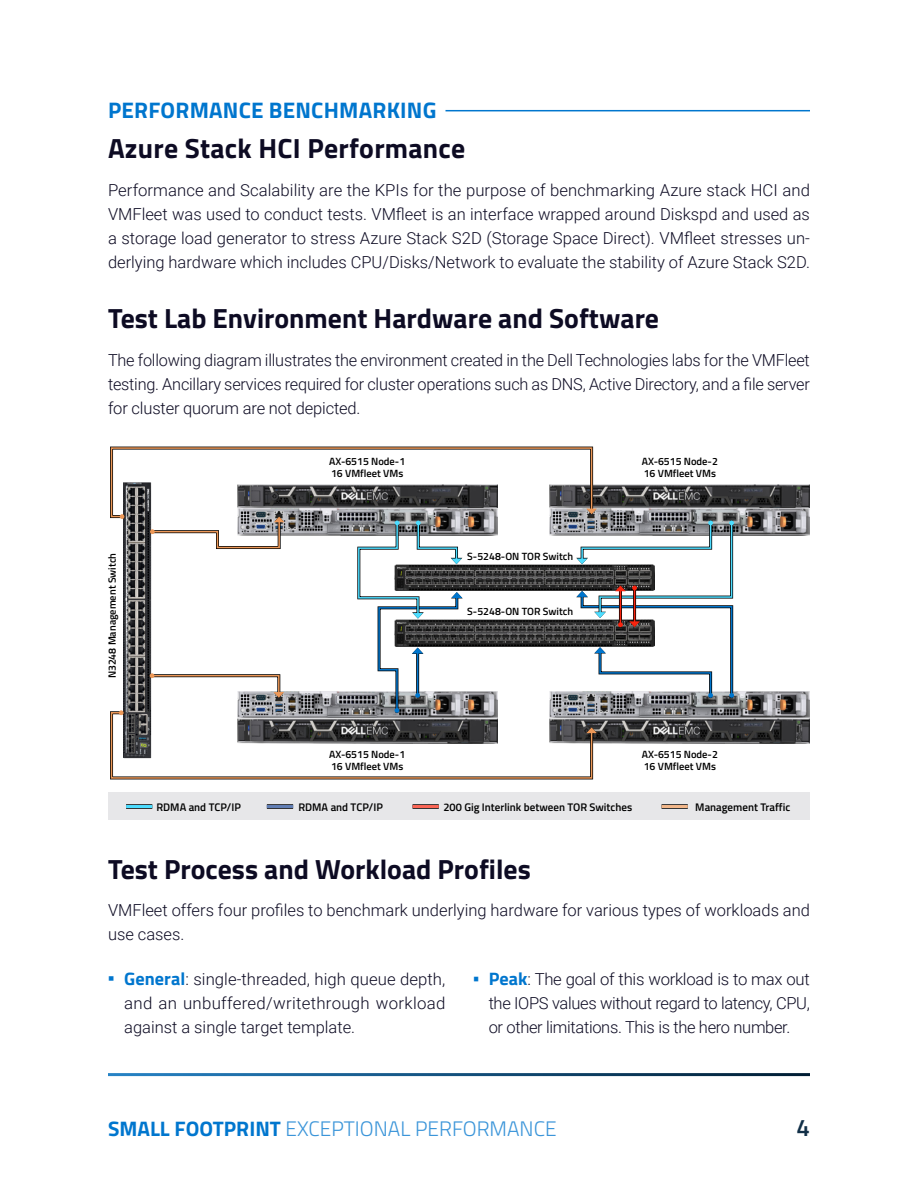
<style>
.page{position:relative;width:918px;height:1188px;background:#fff}
.page>*{position:absolute;margin:0;border:0;box-sizing:border-box;transform-origin:0 0}
.t1{font:700 27.75px "Titillium Web";color:#0d0b23}
.t2{font:600 24px "Titillium Web";color:#112f47}
.t3{font:700 22.5px "Titillium Web";letter-spacing:.01em;color:#0076ce}
.t4{font:300 21px "Titillium Web";color:#3b95d9}
.t5{font:300 16.5px/24px "Roboto";color:#0d0b23;text-align:justify}
.t6{font:600 10.95px "Titillium Web";color:#000}
.t7{font:600 10.5px/12px "Titillium Web";color:#000}
.s1{font-family:"Titillium Web";font-weight:900;color:#0076ce}
.s2{font-family:"Titillium Web";font-weight:700;font-size:18px;color:#0076ce}
.s3{font-family:"Titillium Web";font-weight:700;color:#0076ce}
.s4{font-weight:700;color:#0076ce}
</style>
<div class="page">
<img style="left:735px;top:692px;width:75px;height:51px">
<hr style="left:446px;top:110px;width:364px;height:1px;background:#0076ce">
<div style="left:108px;top:792px;width:702px;height:28px;background:#e7e7e9"></div>
<div style="left:126px;top:804px;width:26px;height:5px;background:#3e3e3f"></div>
<div style="left:267px;top:804px;width:26px;height:5px;background:#39393b"></div>
<div style="left:413px;top:804px;width:26px;height:5px;background:#3e3e3f"></div>
<div style="left:662px;top:804px;width:26px;height:5px;background:#3e3e3f"></div>
<img style="left:735px;top:484px;width:75px;height:51px">
<svg style="left:110px;top:446px;width:625px;height:334px"></svg>
<hr style="left:126px;top:805px;width:26px;height:3px;background:#4dddff">
<hr style="left:267px;top:805px;width:26px;height:3px;background:#627fb5">
<hr style="left:413px;top:805px;width:26px;height:3px;background:#fb6656">
<hr style="left:662px;top:805px;width:26px;height:3px;background:#f2b78a">
<h3 class="t3" style="left:108px;top:93px;width:330px">PERFORMANCE BENCHMARKING</h3>
<h1 class="t1" style="left:108px;top:128px;width:359px">Azure Stack HCI Performance</h1>
<p class="t5" style="left:108px;top:177px;width:704px">Performance and Scalability are the KPIs for the purpose of benchmarking Azure stack HCI and VMFleet was used to conduct tests. VMfleet is an interface wrapped around Diskspd and used as a storage load generator to stress Azure Stack S2D (Storage Space Direct). VMfleet stresses un&shy;derlying hardware which includes CPU/Disks/Network to evaluate the stability of Azure Stack S2D.</p>
<h1 class="t1" style="left:108px;top:297px;width:553px">Test Lab Environment Hardware and Software</h1>
<p class="t5" style="left:108px;top:347px;width:703px">The following diagram illustrates the environment created in the Dell Technologies labs for the VMFleet testing. Ancillary services required for cluster operations such as DNS, Active Directory, and a file server for cluster quorum are not depicted.</p>
<p class="t7" style="left:106px;top:678px;width:127px;rotate:-90deg">N3248 Management Switch</p>
<p class="t7" style="left:329px;top:454px;width:78px">AX-6515 Node-1<br>16 VMfleet VMs</p>
<p class="t7" style="left:329px;top:747px;width:78px">AX-6515 Node-1<br>16 VMfleet VMs</p>
<p class="t7" style="left:467px;top:550px;width:107px">S-5248-ON TOR Switch</p>
<p class="t7" style="left:467px;top:605px;width:107px">S-5248-ON TOR Switch</p>
<p class="t7" style="left:642px;top:454px;width:78px">AX-6515 Node-2<br>16 VMfleet VMs</p>
<p class="t7" style="left:642px;top:747px;width:78px">AX-6515 Node-2<br>16 VMfleet VMs</p>
<p class="t6" style="left:156px;top:799px;width:86px">RDMA and TCP/IP</p>
<p class="t6" style="left:298px;top:799px;width:86px">RDMA and TCP/IP</p>
<p class="t6" style="left:443px;top:799px;width:190px">200 Gig Interlink between TOR Switches</p>
<p class="t6" style="left:695px;top:799px;width:96px">Management Traffic</p>
<h1 class="t1" style="left:108px;top:848px;width:424px">Test Process and Workload Profiles</h1>
<p class="t5" style="left:108px;top:898px;width:704px">VMFleet offers four profiles to benchmark underlying hardware for various types of workloads and use cases.</p>
<p class="t5" style="left:124px;top:966px;width:323px;text-indent:-16px"><span class="s1">•</span> <span class="s2">General</span>: single-threaded, high queue depth, and an unbuffered/writethrough workload against a single target template.</p>
<p class="t5" style="left:489px;top:966px;width:323px;text-indent:-16px"><span class="s3">•</span> <span class="s2">Peak</span>: The goal of this workload is to max out the IOPS values without regard to latency, CPU, or other limitations. This is the hero number.</p>
<p class="t4" style="left:108px;top:1114px;width:450px"><span class="s4">SMALL FOOTPRINT</span> EXCEPTIONAL PERFORMANCE</p>
<h2 class="t2" style="left:797px;top:1110px;width:15px">4</h2>
</div>
